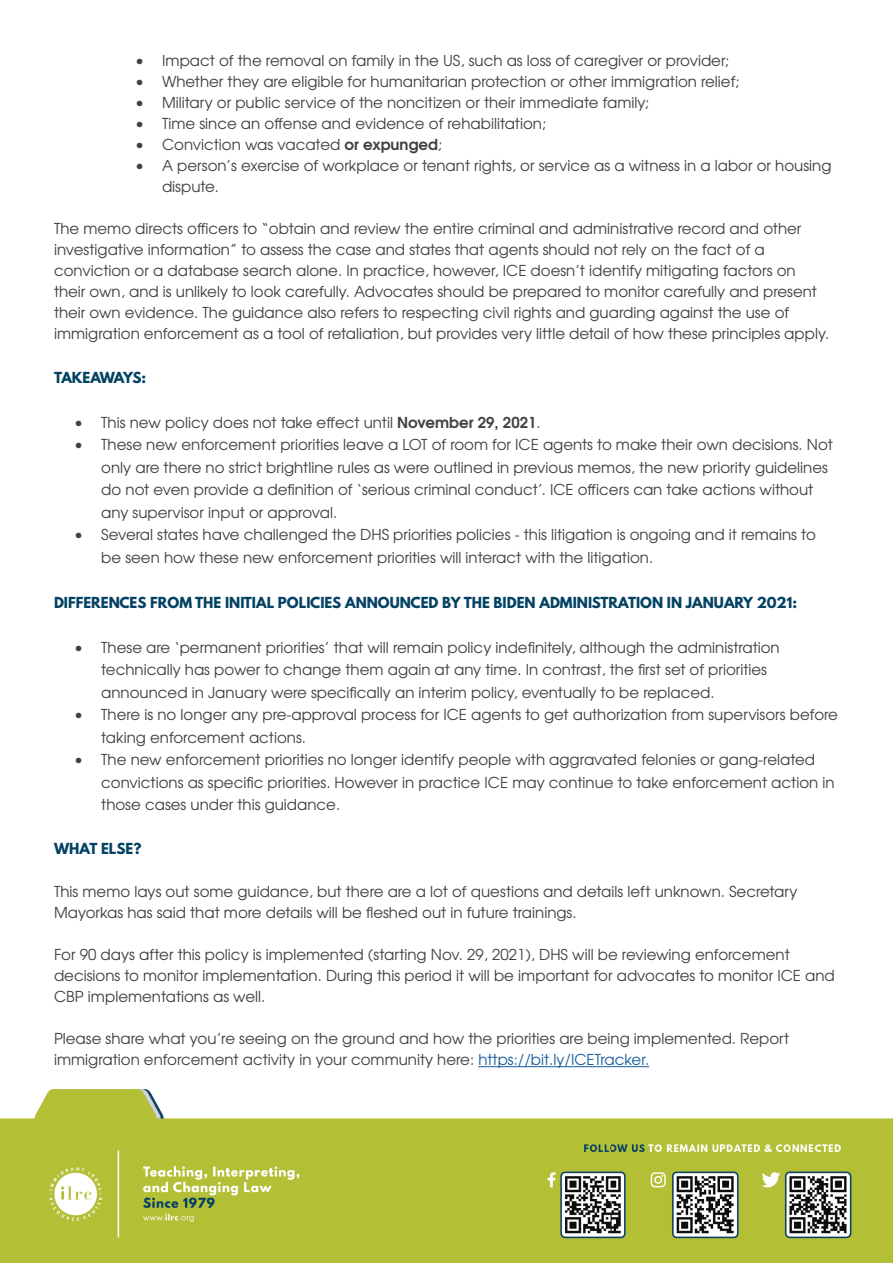
<style>
.page{position:relative;width:893px;height:1263px;background:#fff}
.page>*{position:absolute;margin:0;border:0;box-sizing:border-box;transform-origin:0 0}
.t1{font:15px/21px "Te X Gyre Adventor";color:#424142}
.t2{font:700 13.5px "League Spartan";color:#034262}
.t3{font:700 13.5px "League Spartan";letter-spacing:-.05em;color:#034262}
.s1{font-weight:700}
.s2{color:#175d9e}
</style>
<div class="page">
<img style="left:0;top:1089px;width:893px;height:174px">
<div style="left:425px;top:1237px;width:20px;height:16px;background:#b3bf35"></div>
<hr style="left:478px;top:1066px;width:171px;height:1px;background:#175d9e">
<p class="t1" style="left:135px;top:49px;width:596px">• Impact of the removal on family in the US, such as loss of caregiver or provider;</p>
<p class="t1" style="left:135px;top:70px;width:606px">• Whether they are eligible for humanitarian protection or other immigration relief;</p>
<p class="t1" style="left:135px;top:91px;width:516px">• Military or public service of the noncitizen or their immediate family;</p>
<p class="t1" style="left:135px;top:112px;width:413px">• Time since an offense and evidence of rehabilitation;</p>
<p class="t1" style="left:135px;top:133px;width:309px">• Conviction was vacated <span class="s1">or expunged</span>;</p>
<p class="t1" style="left:162px;top:154px;width:671px;text-indent:-27px">• A person’s exercise of workplace or tenant rights, or service as a witness in a labor or housing dispute.</p>
<p class="t1" style="left:54px;top:217px;width:777px">The memo directs officers to “obtain and review the entire criminal and administrative record and other investigative information” to assess the case and states that agents should not rely on the fact of a conviction or a database search alone. In practice, however, ICE doesn’t identify mitigating factors on their own, and is unlikely to look carefully. Advocates should be prepared to monitor carefully and present their own evidence. The guidance also refers to respecting civil rights and guarding against the use of immigration enforcement as a tool of retaliation, but provides very little detail of how these principles apply.</p>
<p class="t3" style="left:54px;top:367px;width:94px">TAKEAWAYS:</p>
<p class="t1" style="left:74px;top:411px;width:468px">• This new policy does not take effect until <span class="s1">November 29, 2021</span>.</p>
<p class="t1" style="left:101px;top:432px;width:733px;line-height:22.5px;text-indent:-27px">• These new enforcement priorities leave a LOT of room for ICE agents to make their own decisions. Not only are there no strict brightline rules as were outlined in previous memos, the new priority guidelines do not even provide a definition of ‘serious criminal conduct’. ICE officers can take actions without any supervisor input or approval.</p>
<p class="t1" style="left:101px;top:522px;width:716px;line-height:22.5px;text-indent:-27px">• Several states have challenged the DHS priorities policies - this litigation is ongoing and it remains to be seen how these new enforcement priorities will interact with the litigation.</p>
<p class="t2" style="left:54px;top:592px;width:745px">DIFFERENCES FROM THE INITIAL POLICIES ANNOUNCED BY THE BIDEN ADMINISTRATION IN JANUARY 2021:</p>
<p class="t1" style="left:101px;top:635px;width:680px;line-height:22.5px;text-indent:-27px">• These are ‘permanent priorities’ that will remain policy indefinitely, although the administration technically has power to change them again at any time. In contrast, the first set of priorities announced in January were specifically an interim policy, eventually to be replaced.</p>
<p class="t1" style="left:101px;top:702px;width:738px;line-height:22.5px;text-indent:-27px">• There is no longer any pre-approval process for ICE agents to get authorization from supervisors before taking enforcement actions.</p>
<p class="t1" style="left:101px;top:747px;width:735px;line-height:22.5px;text-indent:-27px">• The new enforcement priorities no longer identify people with aggravated felonies or gang-related convictions as specific priorities. However in practice ICE may continue to take enforcement action in those cases under this guidance.</p>
<p class="t2" style="left:54px;top:838px;width:89px">WHAT ELSE?</p>
<p class="t1" style="left:54px;top:880px;width:745px">This memo lays out some guidance, but there are a lot of questions and details left unknown. Secretary<br>Mayorkas has said that more details will be fleshed out in future trainings.</p>
<p class="t1" style="left:54px;top:943px;width:782px">For 90 days after this policy is implemented (starting Nov. 29, 2021), DHS will be reviewing enforcement decisions to monitor implementation. During this period it will be important for advocates to monitor ICE and<br>CBP implementations as well.</p>
<p class="t1" style="left:54px;top:1027px;width:737px">Please share what you’re seeing on the ground and how the priorities are being implemented. Report immigration enforcement activity in your community here: <span class="s2">https://bit.ly/ICETracker.</span></p>
</div>
